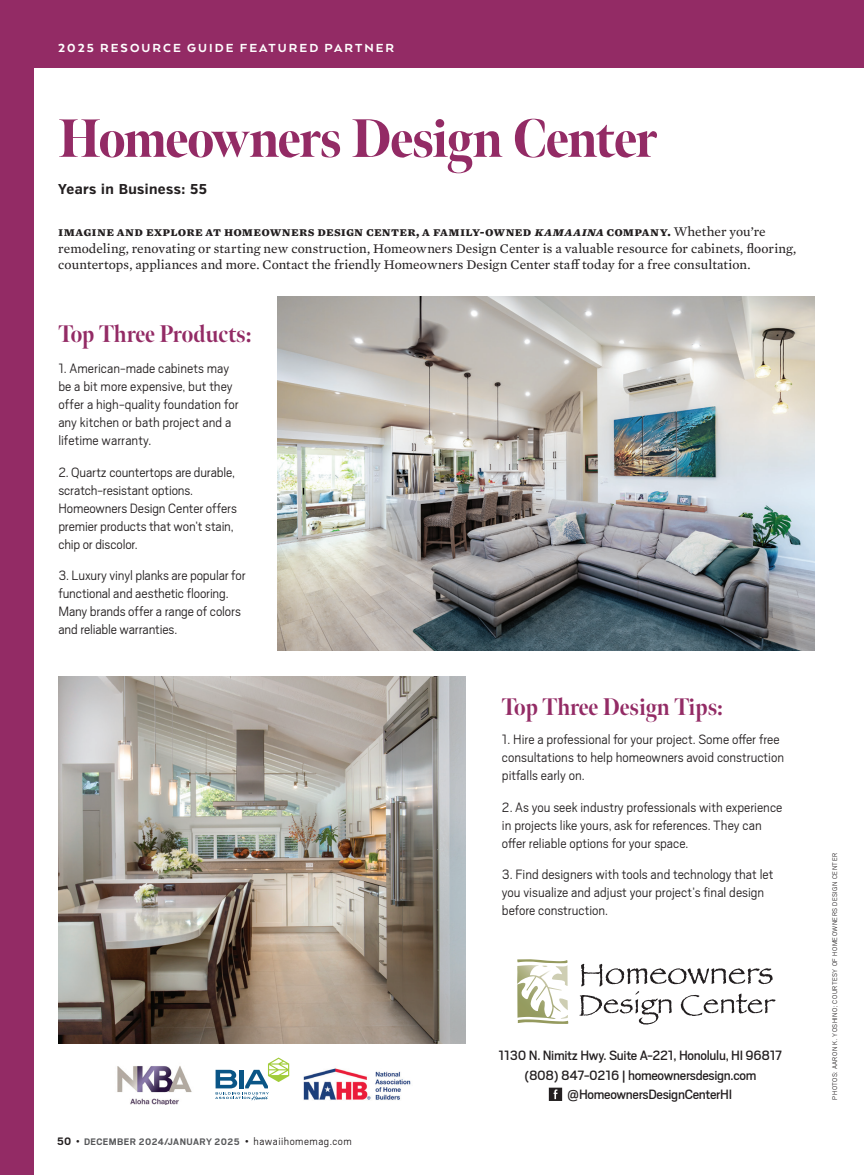
<style>
.page{position:relative;width:864px;height:1175px;background:#fff}
.page>*{position:absolute;margin:0;border:0;box-sizing:border-box;transform-origin:0 0}
.t1{font:900 54px "Meno Banner Condensed";letter-spacing:-.02em;color:#932b65}
.t2{font:800 24px "Meno Banner Condensed";color:#932b65}
.t3{font:300 15px/18px "Scout";color:#231f20}
.t4{font:15px "Scout";letter-spacing:-.02em;color:#231f20}
.t5{font:700 14.25px "Verb Cond";letter-spacing:.03em;color:#231f20}
.t6{font:13.5px/16.5px "Mercury Text G2";letter-spacing:.005em;color:#231f20}
.t7{font:800 13.5px "Arquitecta Std";letter-spacing:.15em;color:#fff}
.t8{font:700 10.5px "Scout";letter-spacing:.04em;color:#57585a}
.t9{font:300 7.5px "Scout";letter-spacing:.06em;color:#231f20}
.s1{font-weight:700}
.s2{font-weight:700;font-style:italic}
.s3{font-size:12px;color:#231f20}
.s4{font-family:"Gotham Rounded";font-weight:300;color:#231f20}
.s5{font-weight:300;font-size:12px;color:#231f20}
</style>
<div class="page">
<div style="left:0;top:0;width:33px;height:1174px;background:#932b65"></div>
<div style="left:0;top:0;width:864px;height:68px;background:#932b65"></div>
<svg style="left:549px;top:1087px;width:13px;height:13px"></svg>
<img style="left:278px;top:297px;width:536px;height:353px">
<svg style="left:579px;top:963px;width:197px;height:61px"></svg>
<svg style="left:517px;top:959px;width:52px;height:65px"></svg>
<svg style="left:215px;top:1057px;width:74px;height:43px"></svg>
<img style="left:117px;top:1066px;width:75px;height:38px">
<img style="left:303px;top:1068px;width:108px;height:32px">
<img style="left:59px;top:676px;width:406px;height:368px">
<p class="t7" style="left:58px;top:41px;width:338px">2025 RESOURCE GUIDE FEATURED PARTNER</p>
<h1 class="t1" style="left:58px;top:104px;width:600px">Homeowners Design Center</h1>
<p class="t5" style="left:58px;top:181px;width:150px">Years in Business: 55</p>
<p class="t6" style="left:58px;top:222px;width:739px"><span class="s1">imagine and explore at homeowners design center, a family-owned</span> <span class="s2">kamaaina</span><span class="s1">company.</span> Whether you’re remodeling, renovating or starting new construction, Homeowners Design Center is a valuable resource for cabinets, flooring, countertops, appliances and more. Contact the friendly Homeowners Design Center staff today for a free consultation.</p>
<h2 class="t2" style="left:58px;top:319px;width:195px">Top Three Products:</h2>
<p class="t3" style="left:58px;top:359px;width:182px">1. American-made cabinets may be a bit more expensive, but they offer a high-quality foundation for any kitchen or bath project and a lifetime warranty.</p>
<p class="t3" style="left:58px;top:462px;width:180px">2. Quartz countertops are durable, scratch-resistant options.<br>Homeowners Design Center offers premier products that won’t stain, chip or discolor.</p>
<p class="t3" style="left:58px;top:566px;width:189px">3. Luxury vinyl planks are popular for functional and aesthetic flooring.<br>Many brands offer a range of colors and reliable warranties.</p>
<p class="t8" style="left:57px;top:1135px;width:296px"><span class="s3">50</span> <span class="s4">•</span> DECEMBER 2024/JANUARY 2025 <span class="s4">•</span> <span class="s5">hawaiihomemag.com</span></p>
<h2 class="t2" style="left:502px;top:692px;width:223px">Top Three Design Tips:</h2>
<p class="t3" style="left:502px;top:730px;width:284px">1. Hire a professional for your project. Some offer free consultations to help homeowners avoid construction pitfalls early on.</p>
<p class="t3" style="left:502px;top:797px;width:282px">2. As you seek industry professionals with experience in projects like yours, ask for references. They can offer reliable options for your space.</p>
<p class="t3" style="left:502px;top:865px;width:273px">3. Find designers with tools and technology that let you visualize and adjust your project’s final design before construction.</p>
<p class="t4" style="left:499px;top:1046px;width:285px">1130 N. Nimitz Hwy. Suite A-221, Honolulu, HI 96817</p>
<p class="t4" style="left:524px;top:1065px;width:234px">(808) 847-0216 | homeownersdesign.com</p>
<p class="t4" style="left:567px;top:1085px;width:166px">@HomeownersDesignCenterHI</p>
<p class="t9" style="left:830px;top:1099px;width:248px;rotate:-90deg">PHOTOS: AARON K. YOSHINO; COURTESY OF HOMEOWNERS DESIGN CENTER</p>
</div>
